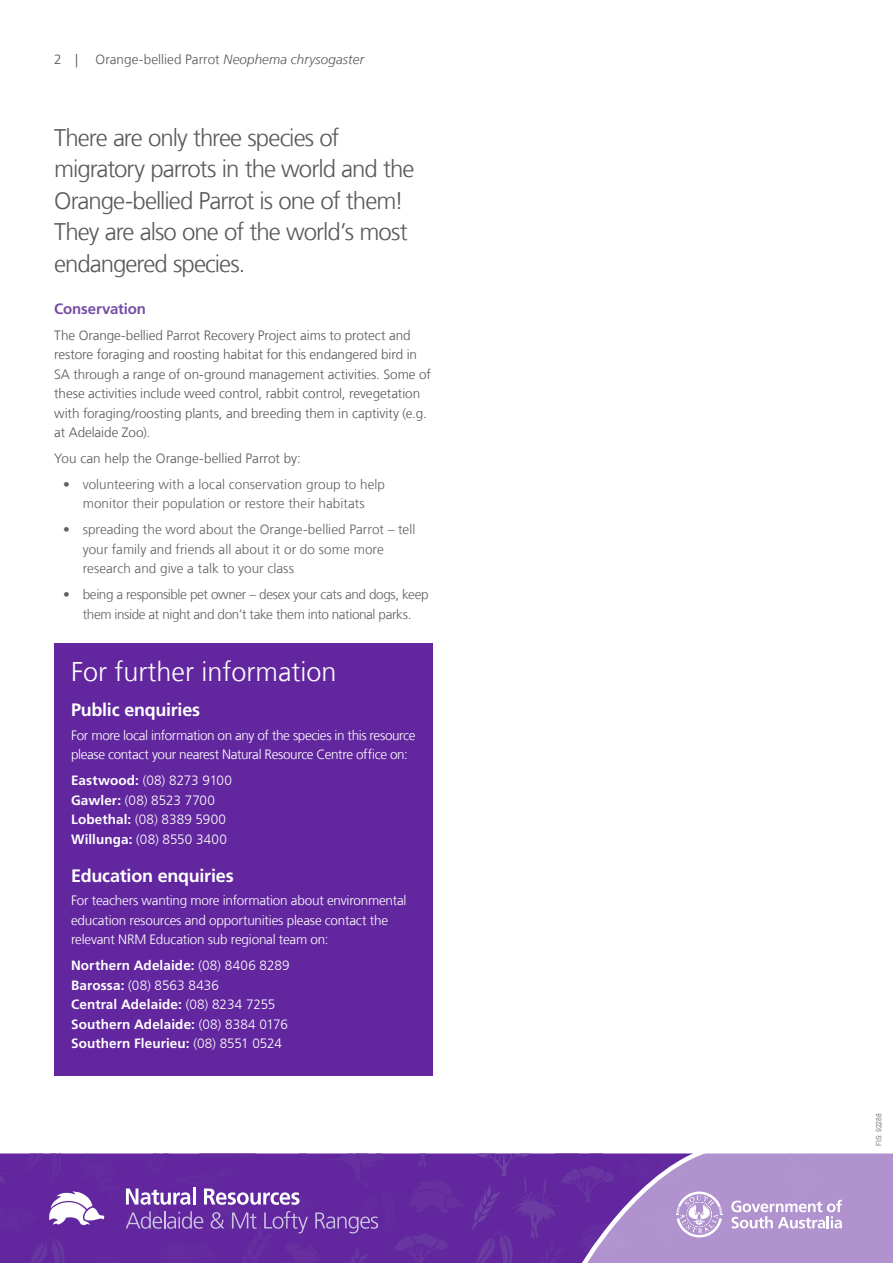
<style>
.page{position:relative;width:893px;height:1263px;background:#fff}
.page>*{position:absolute;margin:0;border:0;box-sizing:border-box;transform-origin:0 0}
.t1{font:300 27px "Frutiger LT Com";color:#fff}
.t2{font:300 24px/31.5px "Frutiger LT Com";letter-spacing:-.04em;color:#58595b}
.t3{font:700 18px "Frutiger LT Com";letter-spacing:-.015em;color:#fff}
.t4{font:700 15px "Frutiger LT Com";letter-spacing:-.01em;color:#754fa6}
.t5{font:300 13.5px/19.5px "Frutiger LT Com";letter-spacing:-.005em;color:#58595b}
.t6{font:300 13.5px/19.5px "Frutiger LT Com";letter-spacing:-.02em;color:#fff}
.t7{font:300 13.5px/19.5px "Frutiger LT Com";color:#5d6165;text-align:center}
.t8{font:700 13.5px/19.5px "Frutiger LT Com";letter-spacing:.01em;color:#fff}
.t9{font:300 13.5px/19.5px "Frutiger LT Com";letter-spacing:-.025em;color:#5d6165;text-align:center}
.t10{font:300 13.5px/19.5px "Frutiger LT Com";letter-spacing:.005em;color:#fff}
.t11{font:7.5px "Arial";color:#808285;scale:.9 1}
.s1{font-style:italic}
.s2{font-weight:700}
.s3{font-weight:300}
</style>
<div class="page">
<div style="left:725px;top:1153px;width:168px;height:110px;background:#b092ce"></div>
<svg style="left:731px;top:1153px;width:111px;height:75px;background:#baa0d4"></svg>
<svg style="left:0;top:1153px;width:725px;height:110px;background:#7441a9"></svg>
<div style="left:54px;top:643px;width:379px;height:433px;background:#62269e"></div>
<p class="t5" style="left:54px;top:50px;width:26px">2 |</p>
<p class="t5" style="left:95px;top:50px;width:270px">Orange-bellied Parrot <span class="s1">Neophema chrysogaster</span></p>
<h2 class="t2" style="left:54px;top:122px;width:362px">There are only three species of migratory parrots in the world and the<br>Orange-bellied Parrot is one of them!<br>They are also one of the world’s most endangered species.</h2>
<p class="t4" style="left:54px;top:300px;width:93px">Conservation</p>
<p class="t5" style="left:54px;top:325px;width:378px">The Orange-bellied Parrot Recovery Project aims to protect and restore foraging and roosting habitat for this endangered bird in SA through a range of on-ground management activities. Some of these activities include weed control, rabbit control, revegetation with foraging/roosting plants, and breeding them in captivity (e.g. at Adelaide Zoo).</p>
<p class="t5" style="left:54px;top:449px;width:248px">You can help the Orange-bellied Parrot by:</p>
<p class="t7" style="left:63px;top:475px;width:323px">• volunteering with a local conservation group to help monitor their population or restore their habitats</p>
<p class="t7" style="left:83px;top:520px;width:334px;text-align:left;text-indent:-19px">• spreading the word about the Orange-bellied Parrot – tell your family and friends all about it or do some more research and give a talk to your class</p>
<p class="t9" style="left:63px;top:585px;width:367px">• being a responsible pet owner – desex your cats and dogs, keep them inside at night and don’t take them into national parks.</p>
<h1 class="t1" style="left:71px;top:656px;width:267px">For further information</h1>
<h3 class="t3" style="left:71px;top:699px;width:131px">Public enquiries</h3>
<p class="t6" style="left:71px;top:725px;width:346px">For more local information on any of the species in this resource please contact your nearest Natural Resource Centre office on:</p>
<p class="t10" style="left:71px;top:771px;width:163px"><span class="s2">Eastwood:</span> (08) 8273 9100<br><span class="s2">Gawler:</span> (08) 8523 7700<br><span class="s2">Lobethal:</span> (08) 8389 5900<br><span class="s2">Willunga:</span> (08) 8550 3400</p>
<h3 class="t3" style="left:71px;top:865px;width:164px">Education enquiries</h3>
<p class="t6" style="left:71px;top:891px;width:337px">For teachers wanting more information about environmental education resources and opportunities please contact the relevant NRM Education sub regional team on:</p>
<p class="t8" style="left:71px;top:956px;width:220px">Northern Adelaide: <span class="s3">(08) 8406 8289<br></span>Barossa: <span class="s3">(08) 8563 8436<br></span>Central Adelaide: <span class="s3">(08) 8234 7255<br></span>Southern Adelaide: <span class="s3">(08) 8384 0176<br></span>Southern Fleurieu: <span class="s3">(08) 8551 0524</span></p>
<p class="t11" style="left:874px;top:1146px;width:38px;rotate:-90deg">FIS: 92288</p>
</div>
